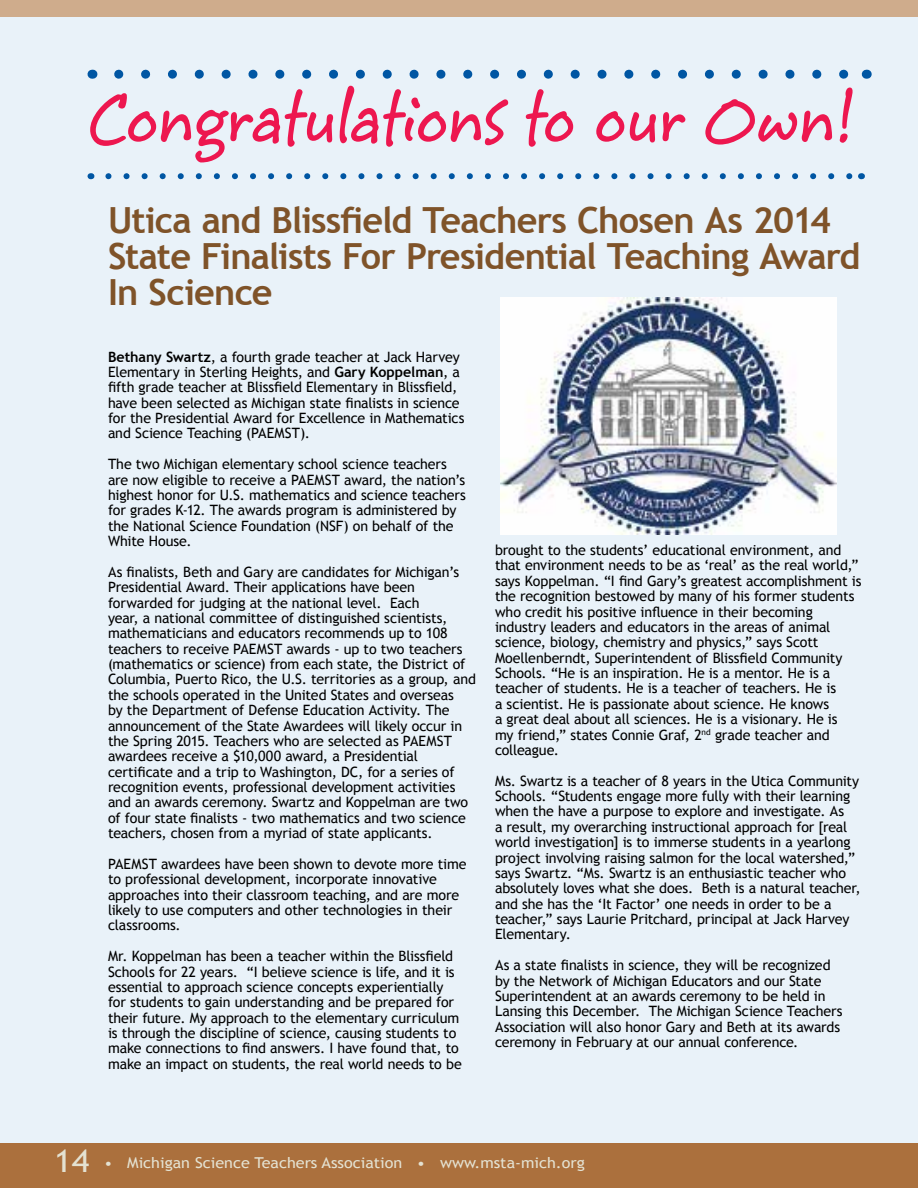
<style>
.page{position:relative;width:918px;height:1188px;background:#fff}
.page>*{position:absolute;margin:0;border:0;box-sizing:border-box;transform-origin:0 0}
.t1{font:700 64.5px "Starbabe Hmk";letter-spacing:-.015em;color:#ed174f}
.t2{font:700 36px/36px "Trebuchet MS";letter-spacing:-.025em;color:#7f5329}
.t3{font:15px "Trebuchet MS";color:#e4e2d2;scale:1.08 1}
.t4{font:14.25px/15.5px "Trebuchet MS";letter-spacing:-.01em;color:#000}
.s1{font-weight:700}
.s2{font-size:31.5px}
</style>
<div class="page">
<div style="left:0;top:1134px;width:918px;height:54px;background:#ab703d"></div>
<div style="left:0;top:0;width:918px;height:18px;background:#cfac8c"></div>
<div style="left:0;top:18px;width:918px;height:1125px;background:#e9f2f9"></div>
<svg style="left:119px;top:70px;width:730px;height:9px"></svg>
<svg style="left:108px;top:173px;width:744px;height:6px"></svg>
<img style="left:500px;top:297px;width:337px;height:237px">
<h1 class="t1" style="left:87px;top:79px;width:767px">Congratulations to our Own!</h1>
<h2 class="t2" style="left:108px;top:202px;width:754px">Utica and Blissfield Teachers Chosen As 2014<br>State Finalists For Presidential Teaching Award<br>In Science</h2>
<p class="t4" style="left:108px;top:349px;width:358px"><span class="s1">Bethany Swartz</span>, a fourth grade teacher at Jack Harvey Elementary in Sterling Heights, and <span class="s1">Gary Koppelman</span>, a fifth grade teacher at Blissfield Elementary in Blissfield, have been selected as Michigan state finalists in science for the Presidential Award for Excellence in Mathematics and Science Teaching (PAEMST).</p>
<p class="t4" style="left:108px;top:457px;width:359px">The two Michigan elementary school science teachers are now eligible to receive a PAEMST award, the nation’s highest honor for U.S. mathematics and science teachers for grades K-12. The awards program is administered by the National Science Foundation (NSF) on behalf of the White House.</p>
<p class="t4" style="left:108px;top:564px;width:370px">As finalists, Beth and Gary are candidates for Michigan’s Presidential Award. Their applications have been forwarded for judging at the national level. Each<br>year, a national committee of distinguished scientists, mathematicians and educators recommends up to 108 teachers to receive PAEMST awards - up to two teachers (mathematics or science) from each state, the District of Columbia, Puerto Rico, the U.S. territories as a group, and the schools operated in the United States and overseas<br>by the Department of Defense Education Activity. The announcement of the State Awardees will likely occur in the Spring 2015. Teachers who are selected as PAEMST awardees receive a $10,000 award, a Presidential certificate and a trip to Washington, DC, for a series of recognition events, professional development activities and an awards ceremony. Swartz and Koppelman are two of four state finalists - two mathematics and two science teachers, chosen from a myriad of state applicants.</p>
<p class="t4" style="left:108px;top:856px;width:360px">PAEMST awardees have been shown to devote more time to professional development, incorporate innovative approaches into their classroom teaching, and are more likely to use computers and other technologies in their classrooms.</p>
<p class="t4" style="left:108px;top:949px;width:355px">Mr. Koppelman has been a teacher within the Blissfield Schools for 22 years. “I believe science is life, and it is essential to approach science concepts experientially for students to gain understanding and be prepared for their future. My approach to the elementary curriculum is through the discipline of science, causing students to make connections to find answers. I have found that, to make an impact on students, the real world needs to be</p>
<p class="t4" style="left:495px;top:542px;width:368px">brought to the students’ educational environment, and that environment needs to be as ‘real’ as the real world,” says Koppelman. “I find Gary’s greatest accomplishment is the recognition bestowed by many of his former students who credit his positive influence in their becoming industry leaders and educators in the areas of animal science, biology, chemistry and physics,” says Scott Moellenberndt, Superintendent of Blissfield Community Schools. “He is an inspiration. He is a mentor. He is a teacher of students. He is a teacher of teachers. He is<br>a scientist. He is passionate about science. He knows<br>a great deal about all sciences. He is a visionary. He is<br>my friend,” states Connie Graf, 2<sup>nd</sup> grade teacher and colleague.</p>
<p class="t4" style="left:495px;top:773px;width:367px">Ms. Swartz is a teacher of 8 years in the Utica Community Schools. “Students engage more fully with their learning when the have a purpose to explore and investigate. As<br>a result, my overarching instructional approach for [real world investigation] is to immerse students in a yearlong project involving raising salmon for the local watershed,” says Swartz. “Ms. Swartz is an enthusiastic teacher who absolutely loves what she does. Beth is a natural teacher, and she has the ‘It Factor’ one needs in order to be a teacher,” says Laurie Pritchard, principal at Jack Harvey Elementary.</p>
<p class="t4" style="left:495px;top:958px;width:349px">As a state finalists in science, they will be recognized by the Network of Michigan Educators and our State Superintendent at an awards ceremony to be held in Lansing this December. The Michigan Science Teachers Association will also honor Gary and Beth at its awards ceremony in February at our annual conference.</p>
<p class="t3" style="left:54px;top:1154px;width:493px"><span class="s2">14</span> • Michigan Science Teachers Association • www.msta-mich.org</p>
</div>
